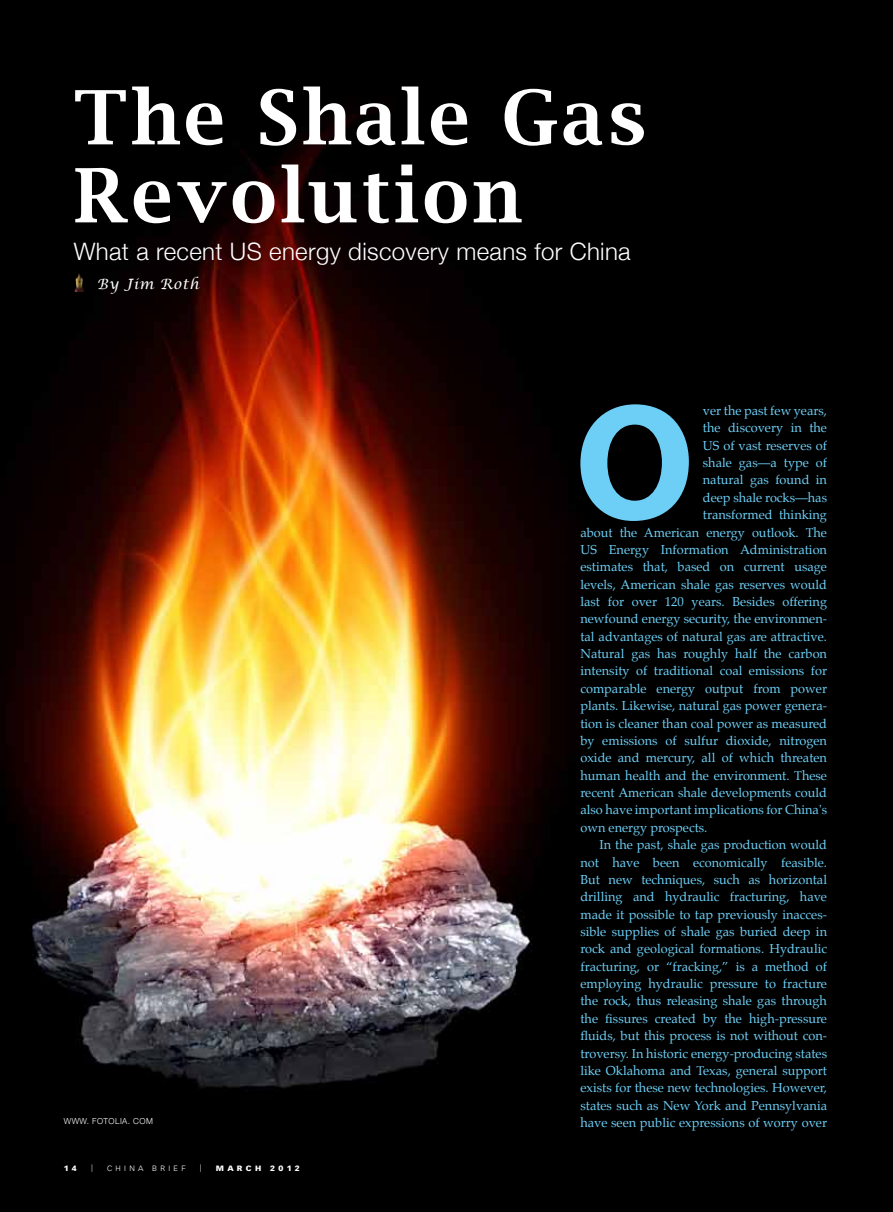
<style>
.page{position:relative;width:893px;height:1212px;background:#000}
.page>*{position:absolute;margin:0;border:0;box-sizing:border-box;transform-origin:0 0}
.t1{font:700 167.25px "Myriad Pro";color:#6dcff6}
.t2{font:600 75px/78px "Lucida Bright";letter-spacing:.05em;color:#fff}
.t3{font:300 24px "Helvetica Neue";letter-spacing:.015em;color:#fff}
.t4{font:italic 14.25px "Lucida Calligraphy";letter-spacing:.05em;color:#fff}
.t5{font:12.75px "Palatino";color:#6dcff6}
.t6{font:300 8.25px "Helvetica Neue";letter-spacing:.05em;color:#fff}
.t7{font:300 7.5px "Vectora LH";letter-spacing:.4em;color:#fff;scale:1.1 1}
.t8{font:900 7.5px "Vectora LH";letter-spacing:.4em;color:#fff;scale:1.1 1}
</style>
<div class="page">
<img style="left:1px;top:112px;width:565px;height:976px">
<img style="left:74px;top:272px;width:12px;height:20px">
<h2 class="t2" style="left:74px;top:78px;width:574px">The Shale Gas<br>Revolution</h2>
<h3 class="t3" style="left:74px;top:236px;width:559px">What a recent US energy discovery means for China</h3>
<p class="t4" style="left:97px;top:275px;width:103px">By Jim Roth</p>
<h1 class="t1" style="left:575px;top:354px;width:121px">O</h1>
<p class="t5" style="left:703px;top:400px;width:126px">ver the past few years,</p>
<p class="t5" style="left:703px;top:417px;width:126px">the discovery in the</p>
<p class="t5" style="left:703px;top:435px;width:126px">US of vast reserves of</p>
<p class="t5" style="left:703px;top:452px;width:126px">shale gas—a type of</p>
<p class="t5" style="left:703px;top:469px;width:126px">natural gas found in</p>
<p class="t5" style="left:703px;top:487px;width:126px">deep shale rocks—has</p>
<p class="t5" style="left:703px;top:504px;width:126px">transformed thinking</p>
<p class="t5" style="left:580px;top:521px;width:248px">about the American energy outlook. The</p>
<p class="t5" style="left:580px;top:539px;width:248px">US Energy Information Administration</p>
<p class="t5" style="left:580px;top:556px;width:248px">estimates that, based on current usage</p>
<p class="t5" style="left:580px;top:574px;width:248px">levels, American shale gas reserves would</p>
<p class="t5" style="left:580px;top:591px;width:248px">last for over 120 years. Besides offering</p>
<p class="t5" style="left:580px;top:608px;width:248px">newfound energy security, the environmen-</p>
<p class="t5" style="left:580px;top:626px;width:248px">tal advantages of natural gas are attractive.</p>
<p class="t5" style="left:580px;top:643px;width:248px">Natural gas has roughly half the carbon</p>
<p class="t5" style="left:580px;top:660px;width:248px">intensity of traditional coal emissions for</p>
<p class="t5" style="left:580px;top:678px;width:248px">comparable energy output from power</p>
<p class="t5" style="left:580px;top:695px;width:248px">plants. Likewise, natural gas power genera-</p>
<p class="t5" style="left:580px;top:713px;width:248px">tion is cleaner than coal power as measured</p>
<p class="t5" style="left:580px;top:730px;width:248px">by emissions of sulfur dioxide, nitrogen</p>
<p class="t5" style="left:580px;top:747px;width:248px">oxide and mercury, all of which threaten</p>
<p class="t5" style="left:580px;top:765px;width:248px">human health and the environment. These</p>
<p class="t5" style="left:580px;top:782px;width:248px">recent American shale developments could</p>
<p class="t5" style="left:580px;top:799px;width:248px">also have important implications for China's</p>
<p class="t5" style="left:580px;top:817px;width:129px">own energy prospects.</p>
<p class="t5" style="left:600px;top:834px;width:229px">In the past, shale gas production would</p>
<p class="t5" style="left:580px;top:851px;width:248px">not have been economically feasible.</p>
<p class="t5" style="left:580px;top:869px;width:248px">But new techniques, such as horizontal</p>
<p class="t5" style="left:580px;top:886px;width:248px">drilling and hydraulic fracturing, have</p>
<p class="t5" style="left:580px;top:904px;width:248px">made it possible to tap previously inacces-</p>
<p class="t5" style="left:580px;top:921px;width:248px">sible supplies of shale gas buried deep in</p>
<p class="t5" style="left:580px;top:938px;width:248px">rock and geological formations. Hydraulic</p>
<p class="t5" style="left:580px;top:956px;width:248px">fracturing, or “fracking,” is a method of</p>
<p class="t5" style="left:580px;top:973px;width:248px">employing hydraulic pressure to fracture</p>
<p class="t5" style="left:580px;top:990px;width:248px">the rock, thus releasing shale gas through</p>
<p class="t5" style="left:580px;top:1008px;width:248px">the fissures created by the high-pressure</p>
<p class="t5" style="left:580px;top:1025px;width:248px">fluids, but this process is not without con-</p>
<p class="t5" style="left:580px;top:1042px;width:248px">troversy. In historic energy-producing states</p>
<p class="t5" style="left:580px;top:1060px;width:248px">like Oklahoma and Texas, general support</p>
<p class="t5" style="left:580px;top:1077px;width:248px">exists for these new technologies. However,</p>
<p class="t5" style="left:580px;top:1095px;width:248px">states such as New York and Pennsylvania</p>
<p class="t6" style="left:64px;top:1116px;width:9px">www</p>
<p class="t5" style="left:580px;top:1112px;width:248px">have seen public expressions of worry over</p>
<p class="t6" style="left:87px;top:1116px;width:68px">. fotolia. com</p>
<p class="t8" style="left:64px;top:1163px;width:13px">1 4</p>
<p class="t7" style="left:91px;top:1163px;width:3px">|</p>
<p class="t7" style="left:107px;top:1164px;width:73px">CHINA BRIEF</p>
<p class="t7" style="left:200px;top:1163px;width:3px">|</p>
<p class="t8" style="left:216px;top:1163px;width:78px">MARCH 2012</p>
</div>
